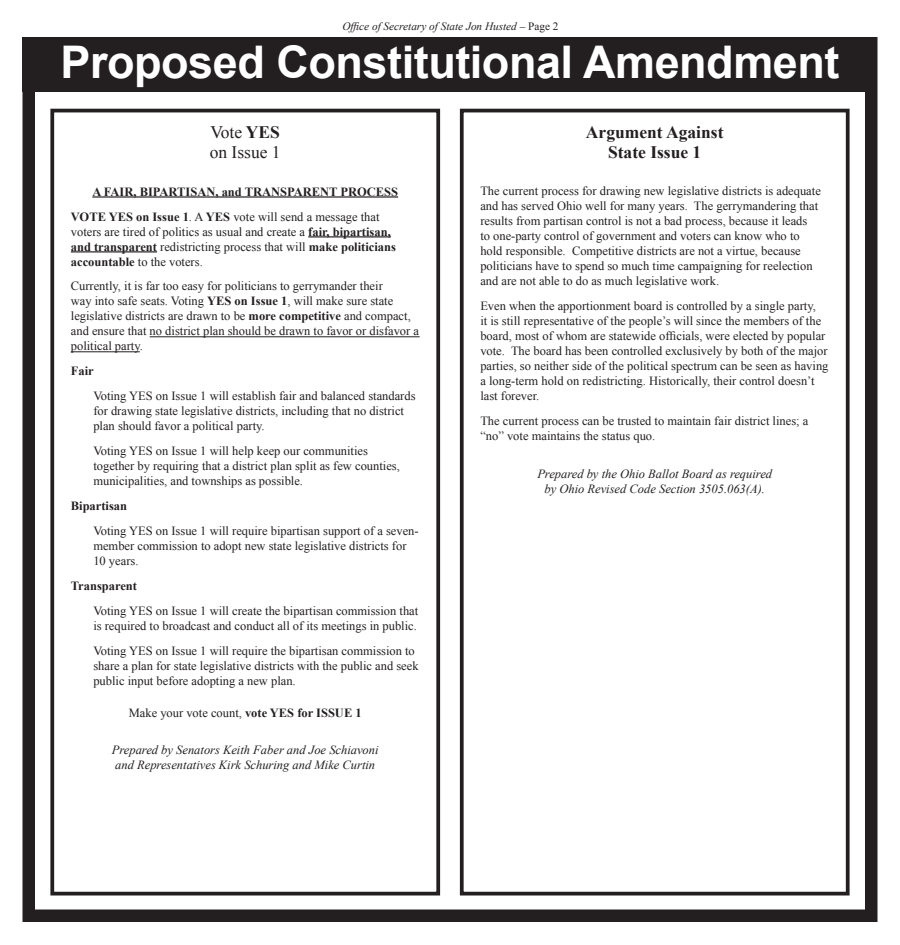
<style>
.page{position:relative;width:900px;height:945px;background:#fff}
.page>*{position:absolute;margin:0;border:0;box-sizing:border-box;transform-origin:0 0}
.t1{font:700 45px "Arial";letter-spacing:-.01em;color:#fff}
.t2{font:700 17.5px/20px "Times New Roman";color:#231f20;text-align:center}
.t3{font:17.5px/20px "Times New Roman";color:#231f20}
.t4{font:12.5px/15px "Times New Roman";color:#231f20}
.t5{font:italic 12.5px/15px "Times New Roman";color:#231f20}
.t6{font:700 12.5px/24.9px "Times New Roman";color:#231f20}
.t7{font:italic 11.25px "Times New Roman";color:#231f20}
.s1{font-style:normal}
.s2{font-weight:700}
.s3{font-weight:400}
</style>
<div class="page">
<div style="left:22px;top:31px;width:856px;height:891px;border:12px solid #231f20"></div>
<div style="left:22px;top:34px;width:856px;height:58px;background:#231f20"></div>
<div style="left:50px;top:109px;width:390px;height:787px;border:4px solid #231f20"></div>
<div style="left:460px;top:109px;width:390px;height:787px;border:4px solid #231f20"></div>
<div style="left:20px;top:22px;width:861px;height:15px;background:#fff"></div>
<hr style="left:92px;top:196px;width:306px;height:2px;background:#231f20">
<hr style="left:308px;top:236px;width:83px;height:1px;background:#231f20">
<hr style="left:71px;top:251px;width:86px;height:1px;background:#231f20">
<hr style="left:150px;top:336px;width:270px;height:1px;background:#231f20">
<hr style="left:71px;top:351px;width:69px;height:1px;background:#231f20">
<p class="t7" style="left:342px;top:19px;width:218px">Office of Secretary of State Jon Husted <span class="s1">– Page 2</span></p>
<h1 class="t1" style="left:61px;top:32px;width:780px">Proposed Constitutional Amendment</h1>
<h2 class="t3" style="left:210px;top:122px;width:72px">Vote <span class="s2">YES </span>on Issue 1</h2>
<p class="t6" style="left:71px;top:179px;width:329px;text-indent:22px">A FAIR, BIPARTISAN, and TRANSPARENT PROCESS<br>VOTE YES on Issue 1<span class="s3">. A</span> YES <span class="s3">vote will send a message that</span></p>
<p class="t4" style="left:71px;top:224px;width:327px">voters are tired of politics as usual and create a <span class="s2">fair, bipartisan, and transparent</span> redistricting process that will <span class="s2">make politicians accountable</span> to the voters.</p>
<p class="t4" style="left:71px;top:279px;width:350px">Currently, it is far too easy for politicians to gerrymander their<br>way into safe seats. Voting <span class="s2">YES on Issue 1</span>, will make sure state legislative districts are drawn to be <span class="s2">more competitive</span> and compact, and ensure that no district plan should be drawn to favor or disfavor a political party.</p>
<p class="t6" style="left:71px;top:358px;width:24px">Fair</p>
<p class="t4" style="left:93px;top:388px;width:324px">Voting YES on Issue 1 will establish fair and balanced standards for drawing state legislative districts, including that no district plan should favor a political party.</p>
<p class="t4" style="left:93px;top:443px;width:308px">Voting YES on Issue 1 will help keep our communities together by requiring that a district plan split as few counties, municipalities, and townships as possible.</p>
<p class="t6" style="left:71px;top:493px;width:58px">Bipartisan</p>
<p class="t4" style="left:93px;top:523px;width:327px">Voting YES on Issue 1 will require bipartisan support of a seven&shy;member commission to adopt new state legislative districts for<br>10 years.</p>
<p class="t6" style="left:71px;top:573px;width:68px">Transparent</p>
<p class="t4" style="left:93px;top:603px;width:326px">Voting YES on Issue 1 will create the bipartisan commission that is required to broadcast and conduct all of its meetings in public.</p>
<p class="t4" style="left:93px;top:643px;width:327px">Voting YES on Issue 1 will require the bipartisan commission to share a plan for state legislative districts with the public and seek public input before adopting a new plan.</p>
<p class="t4" style="left:129px;top:705px;width:234px">Make your vote count, <span class="s2">vote YES for ISSUE 1</span></p>
<p class="t5" style="left:112px;top:742px;width:268px">Prepared by Senators Keith Faber and Joe Schiavoni and Representatives Kirk Schuring and Mike Curtin</p>
<h2 class="t2" style="left:586px;top:122px;width:139px">Argument Against<br>State Issue 1</h2>
<p class="t4" style="left:480px;top:183px;width:342px">The current process for drawing new legislative districts is adequate and has served Ohio well for many years. The gerrymandering that results from partisan control is not a bad process, because it leads<br>to one-party control of government and voters can know who to hold responsible. Competitive districts are not a virtue, because politicians have to spend so much time campaigning for reelection and are not able to do as much legislative work.</p>
<p class="t4" style="left:480px;top:298px;width:350px">Even when the apportionment board is controlled by a single party,<br>it is still representative of the people’s will since the members of the board, most of whom are statewide officials, were elected by popular vote. The board has been controlled exclusively by both of the major parties, so neither side of the political spectrum can be seen as having a long-term hold on redistricting. Historically, their control doesn’t last forever.</p>
<p class="t4" style="left:480px;top:413px;width:330px">The current process can be trusted to maintain fair district lines; a “no” vote maintains the status quo.</p>
<p class="t5" style="left:537px;top:466px;width:236px;text-align:center">Prepared by the Ohio Ballot Board as required by Ohio Revised Code Section 3505.063(A).</p>
</div>
